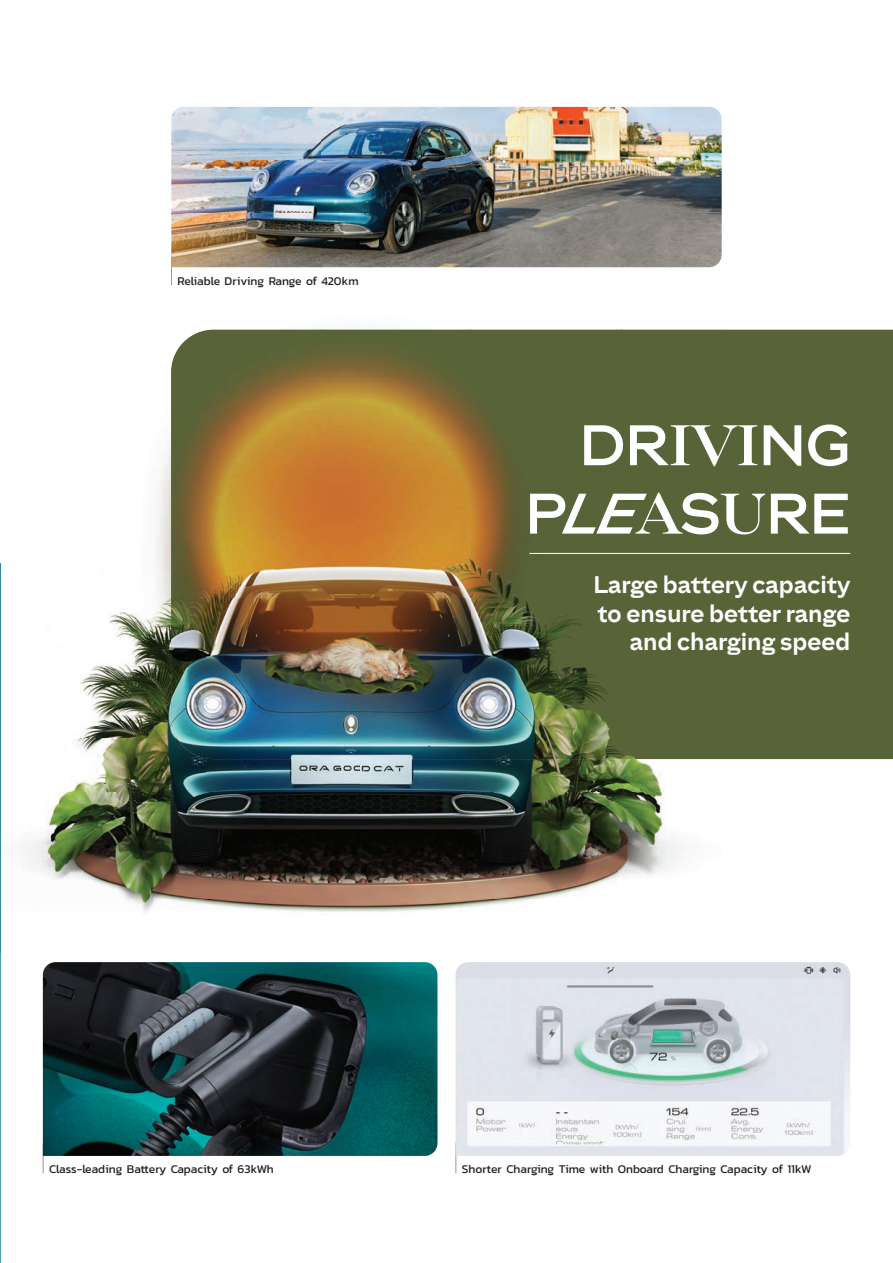
<style>
.page{position:relative;width:893px;height:1263px;background:#fff}
.page>*{position:absolute;margin:0;border:0;box-sizing:border-box;transform-origin:0 0}
.t1{font:57px/68.4px "OR Afunky Headline";color:#fff;text-align:right}
.t2{font:700 24px/28.8px "OR Afunky Text";color:#fff;text-align:right}
.t3{font:12px "Kanit";color:#231f20}
</style>
<div class="page">
<svg style="left:0;top:952px;width:1px;height:311px"></svg>
<hr style="left:171px;top:255px;width:1px;height:30px;background:#939598">
<img style="left:171px;top:107px;width:551px;height:160px">
<svg style="left:171px;top:255px;width:1px;height:12px"></svg>
<hr style="left:455px;top:1143px;width:1px;height:30px;background:#939598">
<img style="left:455px;top:962px;width:395px;height:194px">
<hr style="left:43px;top:1143px;width:1px;height:30px;background:#939598">
<img style="left:43px;top:962px;width:394px;height:194px">
<div style="left:722px;top:330px;width:171px;height:429px;background:#586438"></div>
<img style="left:209px;top:329px;width:100px;height:1px">
<img style="left:309px;top:329px;width:413px;height:1px">
<img style="left:27px;top:612px;width:128px;height:300px">
<img style="left:155px;top:434px;width:16px;height:251px">
<img style="left:155px;top:685px;width:51px;height:161px">
<img style="left:206px;top:759px;width:464px;height:87px">
<img style="left:155px;top:846px;width:515px;height:66px">
<img style="left:0;top:563px;width:1px;height:389px">
<img style="left:171px;top:330px;width:551px;height:429px">
<hr style="left:529px;top:553px;width:321px;height:1px;background:#fff">
<p class="t3" style="left:178px;top:272px;width:183px">Reliable Driving Range of 420km</p>
<h1 class="t1" style="left:525px;top:416px;width:326px">DRIVING<br>PLEASURE</h1>
<h2 class="t2" style="left:594px;top:572px;width:258px">Large battery capacity to ensure better range and charging speed</h2>
<p class="t3" style="left:49px;top:1160px;width:226px">Class-leading Battery Capacity of 63kWh</p>
<p class="t3" style="left:462px;top:1160px;width:351px">Shorter Charging Time with Onboard Charging Capacity of 11kW</p>
</div>
